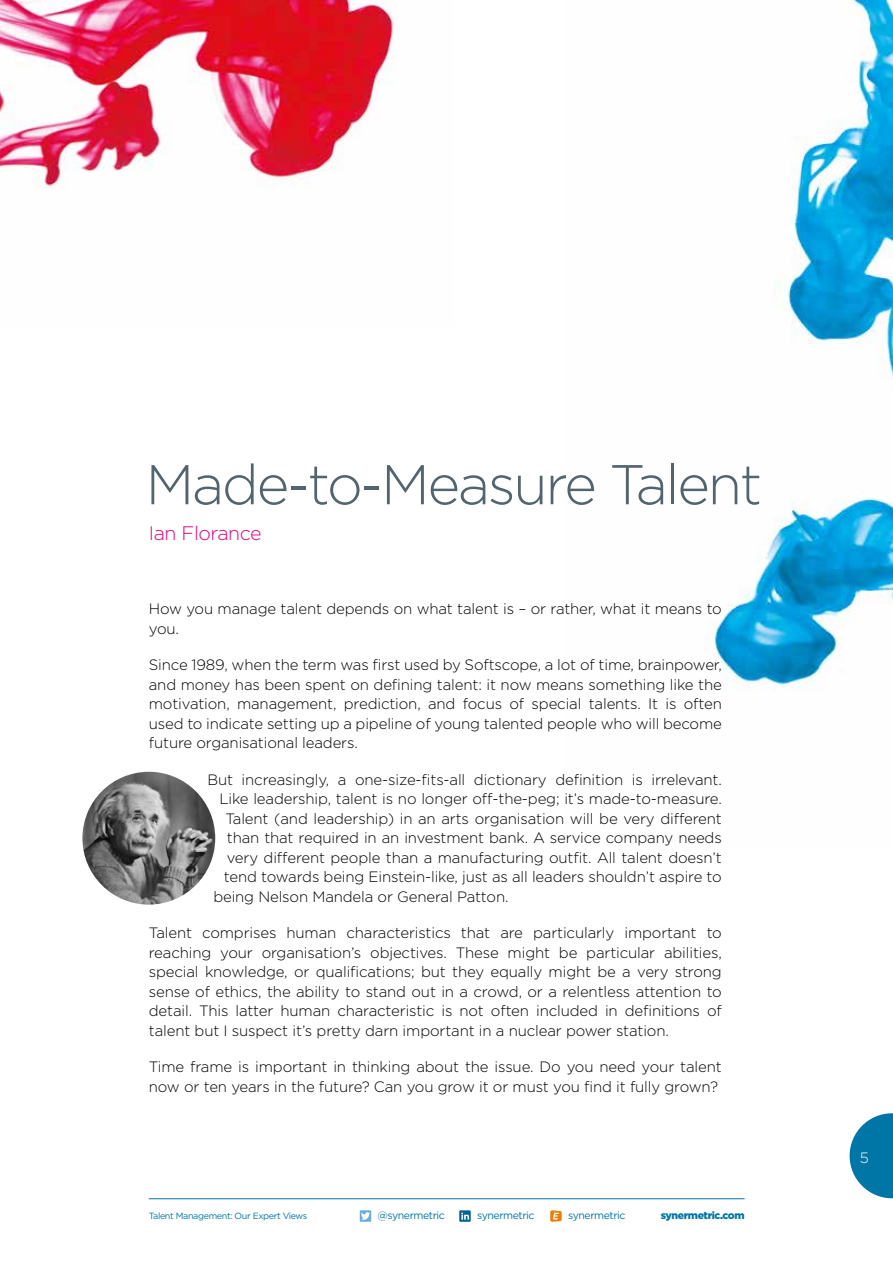
<style>
.page{position:relative;width:893px;height:1263px;background:#fff}
.page>*{position:absolute;margin:0;border:0;box-sizing:border-box;transform-origin:0 0}
.t1{font:300 55.95px "Gotham HTF";letter-spacing:-.04em;color:#52646d}
.t2{font:300 19.5px "Gotham HTF";letter-spacing:-.02em;color:#e6007d}
.t3{font:300 15px/19.5px "Gotham HTF";letter-spacing:-.01em;color:#000}
.t4{font:300 15px "Gotham HTF";color:#fff}
.t5{font:10.5px "Gotham";letter-spacing:-.04em;color:#0076a7}
.t6{font:900 10.5px "Gotham HTF";letter-spacing:-.04em;color:#0076a7}
.t7{font:9px "Gotham";letter-spacing:-.04em;color:#0076a7}
</style>
<div class="page">
<svg style="left:850px;top:1113px;width:43px;height:85px"></svg>
<img style="left:82px;top:772px;width:133px;height:133px;border-radius:66px">
<hr style="left:149px;top:1198px;width:596px;height:1px;background:#0076a7">
<svg style="left:360px;top:1210px;width:11px;height:12px"></svg>
<svg style="left:459px;top:1210px;width:12px;height:12px"></svg>
<svg style="left:550px;top:1210px;width:12px;height:12px"></svg>
<img style="left:705px;top:0;width:188px;height:691px">
<img style="left:0;top:0;width:396px;height:189px">
<h1 class="t1" style="left:146px;top:454px;width:618px">Made-to-Measure Talent</h1>
<h2 class="t2" style="left:149px;top:522px;width:114px">Ian Florance</h2>
<p class="t3" style="left:149px;top:599px;width:575px">How you manage talent depends on what talent is – or rather, what it means to you.</p>
<p class="t3" style="left:149px;top:655px;width:575px;text-align:justify">Since 1989, when the term was first used by Softscope, a lot of time, brainpower, and money has been spent on defining talent: it now means something like the motivation, management, prediction, and focus of special talents. It is often used to indicate setting up a pipeline of young talented people who will become future organisational leaders.</p>
<p class="t3" style="left:207px;top:770px;width:516px">But increasingly, a one-size-fits-all dictionary definition is irrelevant.</p>
<p class="t3" style="left:219px;top:789px;width:504px">Like leadership, talent is no longer off-the-peg; it’s made-to-measure.</p>
<p class="t3" style="left:225px;top:809px;width:498px">Talent (and leadership) in an arts organisation will be very different</p>
<p class="t3" style="left:227px;top:828px;width:496px">than that required in an investment bank. A service company needs</p>
<p class="t3" style="left:227px;top:848px;width:496px">very different people than a manufacturing outfit. All talent doesn’t</p>
<p class="t3" style="left:224px;top:867px;width:499px">tend towards being Einstein-like, just as all leaders shouldn’t aspire to</p>
<p class="t3" style="left:213px;top:887px;width:297px">being Nelson Mandela or General Patton.</p>
<p class="t3" style="left:149px;top:923px;width:575px;text-align:justify">Talent comprises human characteristics that are particularly important to reaching your organisation’s objectives. These might be particular abilities, special knowledge, or qualifications; but they equally might be a very strong sense of ethics, the ability to stand out in a crowd, or a relentless attention to detail. This latter human characteristic is not often included in definitions of talent but I suspect it’s pretty darn important in a nuclear power station.</p>
<p class="t3" style="left:149px;top:1057px;width:574px">Time frame is important in thinking about the issue. Do you need your talent now or ten years in the future? Can you grow it or must you find it fully grown?</p>
<p class="t7" style="left:149px;top:1211px;width:160px">Talent Management: Our Expert Views</p>
<p class="t5" style="left:378px;top:1210px;width:69px">@synermetric</p>
<p class="t5" style="left:477px;top:1209px;width:59px">synermetric</p>
<p class="t5" style="left:568px;top:1209px;width:59px">synermetric</p>
<p class="t6" style="left:661px;top:1209px;width:85px">synermetric.com</p>
<p class="t4" style="left:860px;top:1149px;width:11px">5</p>
</div>
